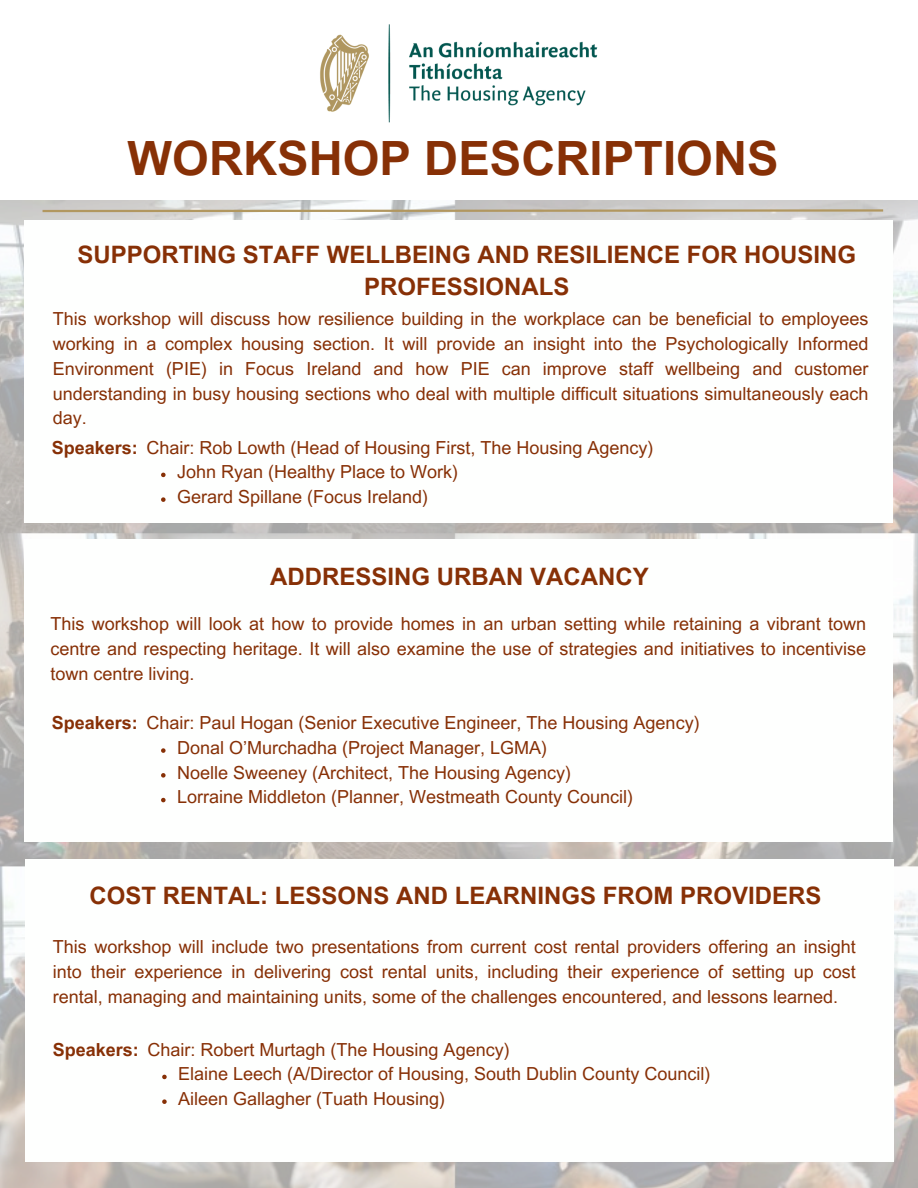
<style>
.page{position:relative;width:918px;height:1188px;background:#fff}
.page>*{position:absolute;margin:0;border:0;box-sizing:border-box;transform-origin:0 0}
.t1{font:700 47.25px "Arial MT Pro";color:#873006}
.t2{font:700 24px/32.7px "Arial MT Pro";color:#873006;text-align:center}
.t3{font:18px/24.8px "Arial MT Pro";color:#873006;text-align:justify}
.t4{font:700 18px "Arial MT Pro";color:#873006}
</style>
<div class="page">
<img style="left:0;top:200px;width:918px;height:988px">
<svg style="left:40px;top:208px;width:845px;height:5px;background:#c4b89f"></svg>
<img style="left:320px;top:24px;width:278px;height:99px">
<div style="left:24px;top:220px;width:868px;height:303px;background:#fefffe"></div>
<svg style="left:161px;top:473px;width:5px;height:4px"></svg>
<svg style="left:161px;top:497px;width:5px;height:5px"></svg>
<div style="left:24px;top:540px;width:868px;height:302px;background:#fefffe"></div>
<svg style="left:161px;top:748px;width:5px;height:5px"></svg>
<svg style="left:161px;top:773px;width:5px;height:5px"></svg>
<svg style="left:161px;top:798px;width:5px;height:4px"></svg>
<div style="left:25px;top:859px;width:868px;height:302px;background:#fefffe"></div>
<svg style="left:162px;top:1075px;width:5px;height:4px"></svg>
<svg style="left:162px;top:1099px;width:5px;height:5px"></svg>
<p class="t1" style="left:128px;top:141px;width:653px">WORKSHOP DESCRIPTIONS</p>
<p class="t2" style="left:78px;top:241px;width:780px">SUPPORTING STAFF WELLBEING AND RESILIENCE FOR HOUSING<br>PROFESSIONALS</p>
<h2 class="t3" style="left:53px;top:309px;width:817px">This workshop will discuss how resilience building in the workplace can be beneficial to employees working in a complex housing section. It will provide an insight into the Psychologically Informed Environment (PIE) in Focus Ireland and how PIE can improve staff wellbeing and customer understanding in busy housing sections who deal with multiple difficult situations simultaneously each day.</h2>
<p class="t3" style="left:146px;top:437px;width:509px">Chair: Rob Lowth (Head of Housing First, The Housing Agency)</p>
<h3 class="t3" style="left:177px;top:462px;width:283px">John Ryan (Healthy Place to Work)</h3>
<p class="t3" style="left:177px;top:487px;width:253px">Gerard Spillane (Focus Ireland)</p>
<p class="t4" style="left:52px;top:440px;width:88px">Speakers:</p>
<p class="t2" style="left:270px;top:563px;width:380px">ADDRESSING URBAN VACANCY</p>
<h2 class="t3" style="left:51px;top:614px;width:817px">This workshop will look at how to provide homes in an urban setting while retaining a vibrant town centre and respecting heritage. It will also examine the use of strategies and initiatives to incentivise town centre living.</h2>
<p class="t3" style="left:146px;top:713px;width:555px">Chair: Paul Hogan (Senior Executive Engineer, The Housing Agency)</p>
<h3 class="t3" style="left:177px;top:738px;width:372px">Donal O’Murchadha (Project Manager, LGMA)</h3>
<p class="t3" style="left:177px;top:762px;width:396px">Noelle Sweeney (Architect, The Housing Agency)</p>
<p class="t3" style="left:177px;top:787px;width:458px">Lorraine Middleton (Planner, Westmeath County Council)</p>
<p class="t4" style="left:52px;top:716px;width:88px">Speakers:</p>
<p class="t2" style="left:90px;top:882px;width:733px">COST RENTAL: LESSONS AND LEARNINGS FROM PROVIDERS</p>
<h2 class="t3" style="left:53px;top:937px;width:804px">This workshop will include two presentations from current cost rental providers offering an insight into their experience in delivering cost rental units, including their experience of setting up cost rental, managing and maintaining units, some of the challenges encountered, and lessons learned.</h2>
<p class="t4" style="left:53px;top:1042px;width:88px">Speakers:</p>
<h3 class="t3" style="left:148px;top:1039px;width:364px">Chair: Robert Murtagh (The Housing Agency)</h3>
<p class="t3" style="left:178px;top:1064px;width:534px">Elaine Leech (A/Director of Housing, South Dublin County Council)</p>
<p class="t3" style="left:178px;top:1089px;width:269px">Aileen Gallagher (Tuath Housing)</p>
</div>
